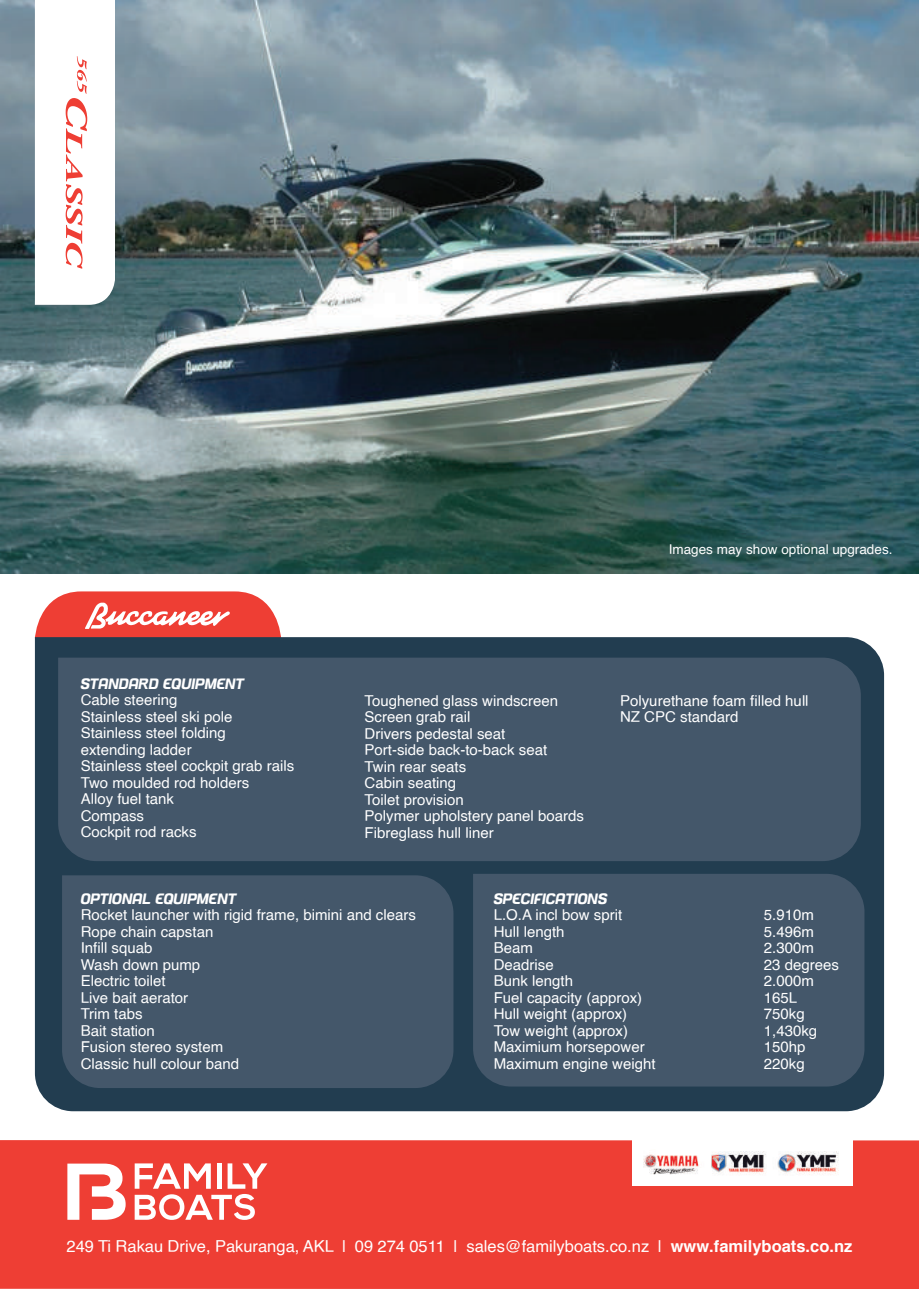
<style>
.page{position:relative;width:919px;height:1289px;background:#fff}
.page>*{position:absolute;margin:0;border:0;box-sizing:border-box;transform-origin:0 0}
.t1{font:16.5px "Helvetica";color:#fff}
.t2{font:15px/16.5px "Helvetica";color:#fff}
.t3{font:700 15px "GFT Yamaha Motor Bold Italic OTF";color:#fff}
.t4{font:13.5px "Helvetica";color:#fff}
.s1{font-weight:700}
</style>
<div class="page">
<img style="left:0;top:0;width:918px;height:573px">
<div style="left:35px;top:637px;width:849px;height:474px;background:#223d50"></div>
<svg style="left:35px;top:591px;width:246px;height:47px"></svg>
<div style="left:0;top:1140px;width:918px;height:148px;background:#ee3e34"></div>
<svg style="left:67px;top:1163px;width:59px;height:56px"></svg>
<svg style="left:135px;top:1163px;width:132px;height:56px"></svg>
<div style="left:632px;top:1139px;width:220px;height:47px;background:#fff"></div>
<img style="left:711px;top:1151px;width:128px;height:24px">
<img style="left:643px;top:1154px;width:56px;height:21px">
<div style="left:473px;top:873px;width:391px;height:213px;background:#44576a"></div>
<div style="left:62px;top:875px;width:391px;height:212px;background:#44576a"></div>
<div style="left:58px;top:657px;width:802px;height:204px;background:#44576a"></div>
<svg style="left:35px;top:0;width:80px;height:305px"></svg>
<p class="t4" style="left:668px;top:539px;width:225px">Images may show optional upgrades.</p>
<p class="t3" style="left:81px;top:674px;width:165px">STANDARD EQUIPMENT</p>
<p class="t2" style="left:81px;top:692px;width:215px">Cable steering<br>Stainless steel ski pole<br>Stainless steel folding extending ladder<br>Stainless steel cockpit grab rails<br>Two moulded rod holders<br>Alloy fuel tank<br>Compass<br>Cockpit rod racks</p>
<p class="t2" style="left:364px;top:692px;width:221px">Toughened glass windscreen<br>Screen grab rail<br>Drivers pedestal seat<br>Port-side back-to-back seat<br>Twin rear seats<br>Cabin seating<br>Toilet provision<br>Polymer upholstery panel boards<br>Fibreglass hull liner</p>
<p class="t2" style="left:620px;top:692px;width:190px">Polyurethane foam filled hull<br>NZ CPC standard</p>
<p class="t3" style="left:81px;top:888px;width:157px">OPTIONAL EQUIPMENT</p>
<p class="t2" style="left:81px;top:907px;width:337px">Rocket launcher with rigid frame, bimini and clears<br>Rope chain capstan<br>Infill squab<br>Wash down pump<br>Electric toilet<br>Live bait aerator<br>Trim tabs<br>Bait station<br>Fusion stereo system<br>Classic hull colour band</p>
<p class="t3" style="left:493px;top:888px;width:115px">SPECIFICATIONS</p>
<p class="t2" style="left:493px;top:907px;width:130px">L.O.A incl bow sprit</p>
<p class="t2" style="left:763px;top:907px;width:52px">5.910m</p>
<p class="t2" style="left:493px;top:923px;width:72px">Hull length</p>
<p class="t2" style="left:763px;top:923px;width:52px">5.496m</p>
<p class="t2" style="left:493px;top:940px;width:41px">Beam</p>
<p class="t2" style="left:763px;top:940px;width:52px">2.300m</p>
<p class="t2" style="left:493px;top:956px;width:62px">Deadrise</p>
<p class="t2" style="left:763px;top:956px;width:77px">23 degrees</p>
<p class="t2" style="left:493px;top:973px;width:81px">Bunk length</p>
<p class="t2" style="left:763px;top:973px;width:52px">2.000m</p>
<p class="t2" style="left:493px;top:989px;width:150px">Fuel capacity (approx)</p>
<p class="t2" style="left:763px;top:989px;width:35px">165L</p>
<p class="t2" style="left:493px;top:1006px;width:135px">Hull weight (approx)</p>
<p class="t2" style="left:763px;top:1006px;width:42px">750kg</p>
<p class="t2" style="left:493px;top:1022px;width:136px">Tow weight (approx)</p>
<p class="t2" style="left:763px;top:1022px;width:55px">1,430kg</p>
<p class="t2" style="left:493px;top:1039px;width:152px">Maximium horsepower</p>
<p class="t2" style="left:763px;top:1039px;width:43px">150hp</p>
<p class="t2" style="left:493px;top:1055px;width:163px">Maximum engine weight</p>
<p class="t2" style="left:763px;top:1055px;width:42px">220kg</p>
<p class="t1" style="left:67px;top:1233px;width:787px">249 Ti Rakau Drive, Pakuranga, AKL | 09 274 0511 | sales@familyboats.co.nz | <span class="s1">www.familyboats.co.nz</span></p>
</div>
